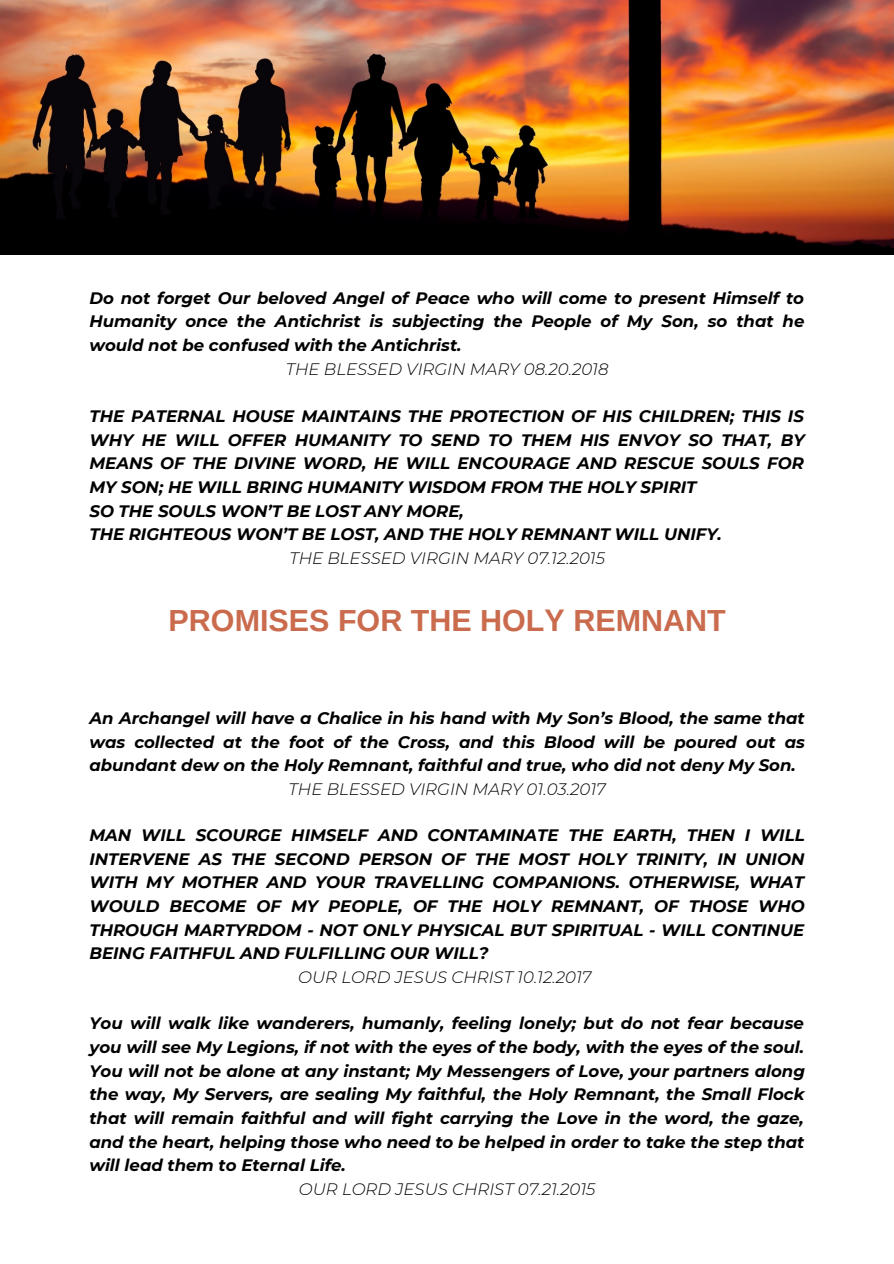
<style>
.page{position:relative;width:894px;height:1264px;background:#fff}
.page>*{position:absolute;margin:0;border:0;box-sizing:border-box;transform-origin:0 0}
.t1{font:700 30.45px "Arimo";color:#ca6b4d}
.t2{font:italic 700 16.5px/23.7px "Montserrat";color:#000;text-align:justify}
.t3{font:italic 300 16.5px "Montserrat";color:#000}
</style>
<div class="page">
<img style="left:0;top:0;width:893px;height:254px">
<p class="t2" style="left:89px;top:286px;width:716px">Do not forget Our beloved Angel of Peace who will come to present Himself to Humanity once the Antichrist is subjecting the People of My Son, so that he would not be confused with the Antichrist.</p>
<p class="t3" style="left:286px;top:359px;width:324px">THE BLESSED VIRGIN MARY 08.20.2018</p>
<p class="t2" style="left:89px;top:404px;width:716px;text-align:left">THE PATERNAL HOUSE MAINTAINS THE PROTECTION OF HIS CHILDREN; THIS IS WHY HE WILL OFFER HUMANITY TO SEND TO THEM HIS ENVOY SO THAT, BY MEANS OF THE DIVINE WORD, HE WILL ENCOURAGE AND RESCUE SOULS FOR MY SON; HE WILL BRING HUMANITY WISDOM FROM THE HOLY SPIRIT<br>SO THE SOULS WON’T BE LOST ANY MORE,<br>THE RIGHTEOUS WON’T BE LOST, AND THE HOLY REMNANT WILL UNIFY.</p>
<p class="t3" style="left:289px;top:548px;width:317px">THE BLESSED VIRGIN MARY 07.12.2015</p>
<h1 class="t1" style="left:169px;top:603px;width:558px">PROMISES FOR THE HOLY REMNANT</h1>
<p class="t2" style="left:89px;top:706px;width:716px">An Archangel will have a Chalice in his hand with My Son’s Blood, the same that was collected at the foot of the Cross, and this Blood will be poured out as abundant dew on the Holy Remnant, faithful and true, who did not deny My Son.</p>
<p class="t3" style="left:288px;top:779px;width:318px">THE BLESSED VIRGIN MARY 01.03.2017</p>
<p class="t2" style="left:89px;top:823px;width:716px">MAN WILL SCOURGE HIMSELF AND CONTAMINATE THE EARTH, THEN I WILL INTERVENE AS THE SECOND PERSON OF THE MOST HOLY TRINITY, IN UNION WITH MY MOTHER AND YOUR TRAVELLING COMPANIONS. OTHERWISE, WHAT WOULD BECOME OF MY PEOPLE, OF THE HOLY REMNANT, OF THOSE WHO THROUGH MARTYRDOM - NOT ONLY PHYSICAL BUT SPIRITUAL - WILL CONTINUE BEING FAITHFUL AND FULFILLING OUR WILL?</p>
<p class="t3" style="left:298px;top:967px;width:295px">OUR LORD JESUS CHRIST 10.12.2017</p>
<p class="t2" style="left:89px;top:1011px;width:716px">You will walk like wanderers, humanly, feeling lonely; but do not fear because you will see My Legions, if not with the eyes of the body, with the eyes of the soul.<br>You will not be alone at any instant; My Messengers of Love, your partners along the way, My Servers, are sealing My faithful, the Holy Remnant, the Small Flock that will remain faithful and will fight carrying the Love in the word, the gaze, and the heart, helping those who need to be helped in order to take the step that will lead them to Eternal Life.</p>
<p class="t3" style="left:299px;top:1178px;width:298px">OUR LORD JESUS CHRIST 07.21.2015</p>
</div>
